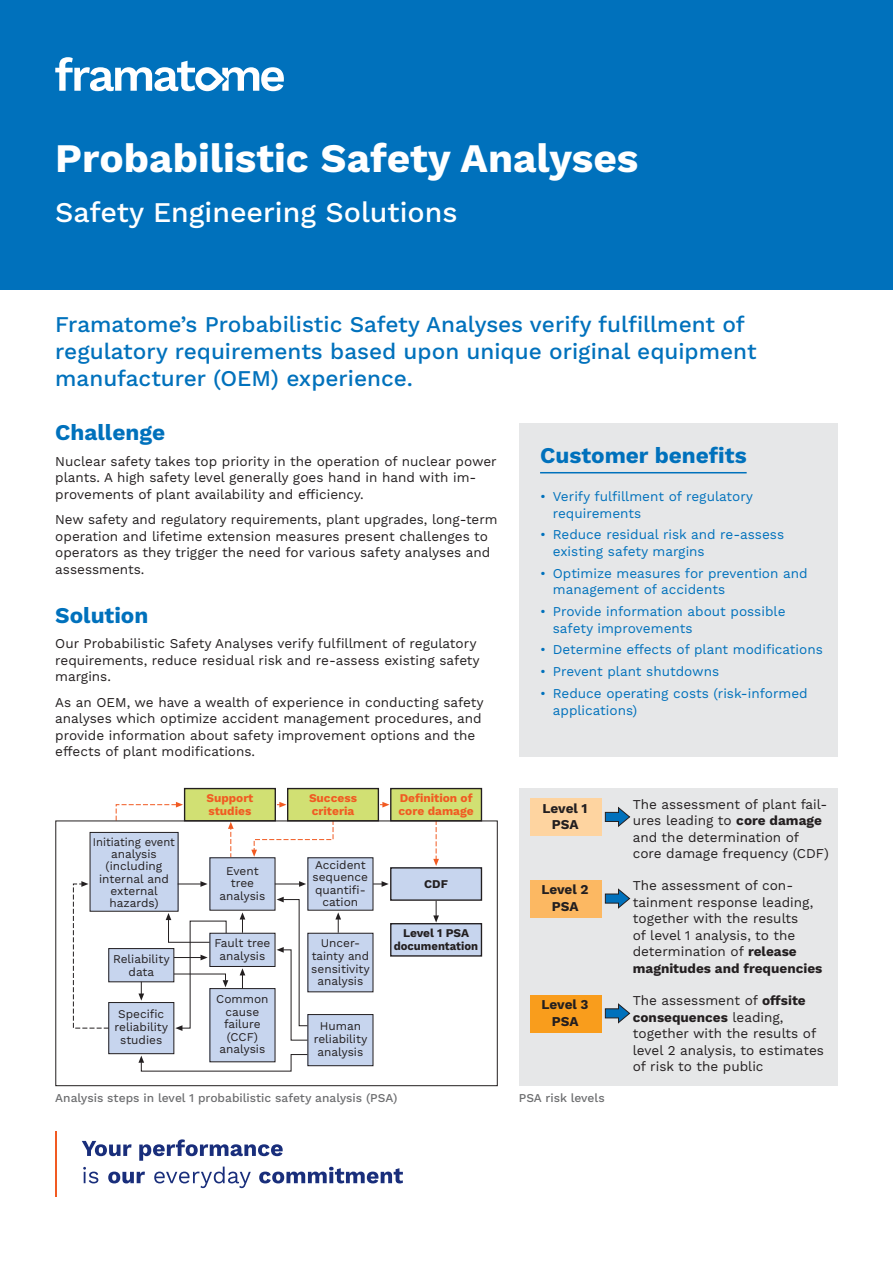
<style>
.page{position:relative;width:893px;height:1263px;background:#fff}
.page>*{position:absolute;margin:0;border:0;box-sizing:border-box;transform-origin:0 0}
.t1{font:700 40.5px "Work Sans";color:#fff}
.t2{font:500 28.5px "Work Sans";color:#fff}
.t3{font:500 22.5px/27px "Work Sans";color:#0071bc}
.t4{font:700 22.5px "Work Sans";color:#0071bc}
.t5{font:13.5px/16.5px "Work Sans";color:#231f20}
.t6{font:13.5px/16.5px "Work Sans";color:#0071bc}
.t7{font:700 13.5px/16.5px "Work Sans";letter-spacing:-.005em;color:#231f20;text-align:center}
.t8{font:500 12px "Work Sans";color:#6d6e70}
.t9{font:11.85px/12.5px "Work Sans";color:#231f20;text-align:center}
.t10{font:11.85px/12.1px "Work Sans";color:#231f20;text-align:center;scale:.95 1}
.t11{font:700 11.85px/12.8px "Work Sans";color:#f15a22}
.t12{font:700 11.85px/12.8px "Work Sans";color:#231f20;text-align:center}
.s1{font-weight:700}
</style>
<div class="page">
<div style="left:519px;top:788px;width:319px;height:298px;background:#e6e7e8"></div>
<div style="left:530px;top:799px;width:72px;height:37px;background:#fed4a0"></div>
<div style="left:519px;top:423px;width:319px;height:334px;background:#e6e7e8"></div>
<div style="left:0;top:0;width:893px;height:289px;background:#0071bc"></div>
<svg style="left:55px;top:57px;width:229px;height:34px"></svg>
<div style="left:530px;top:880px;width:72px;height:38px;background:#fcb862"></div>
<div style="left:530px;top:995px;width:72px;height:38px;background:#f99d1c"></div>
<svg style="left:82px;top:1141px;width:50px;height:15px"></svg>
<svg style="left:139px;top:1139px;width:144px;height:22px"></svg>
<svg style="left:83px;top:1167px;width:15px;height:16px"></svg>
<svg style="left:108px;top:1172px;width:37px;height:11px"></svg>
<svg style="left:154px;top:1167px;width:97px;height:21px"></svg>
<svg style="left:259px;top:1167px;width:144px;height:16px"></svg>
<hr style="left:55px;top:1131px;width:2px;height:66px;background:#f15a22">
<hr style="left:540px;top:472px;width:207px;height:1px;background:#0071bc">
<svg style="left:228px;top:822px;width:6px;height:35px"></svg>
<svg style="left:251px;top:822px;width:83px;height:35px"></svg>
<svg style="left:433px;top:822px;width:6px;height:44px"></svg>
<svg style="left:380px;top:802px;width:9px;height:6px"></svg>
<svg style="left:277px;top:802px;width:9px;height:6px"></svg>
<div style="left:90px;top:832px;width:88px;height:79px;background:#c7d5ee"></div>
<div style="left:90px;top:832px;width:89px;height:80px;border:1px solid #231f20"></div>
<div style="left:210px;top:858px;width:65px;height:52px;background:#c7d5ee"></div>
<div style="left:308px;top:858px;width:65px;height:52px;background:#c7d5ee"></div>
<div style="left:210px;top:933px;width:65px;height:33px;background:#c7d5ee"></div>
<div style="left:209px;top:933px;width:66px;height:34px;border:1px solid #231f20"></div>
<div style="left:308px;top:933px;width:65px;height:59px;background:#c7d5ee"></div>
<div style="left:307px;top:933px;width:66px;height:59px;border:1px solid #231f20"></div>
<div style="left:210px;top:989px;width:65px;height:73px;background:#c7d5ee"></div>
<div style="left:209px;top:988px;width:66px;height:74px;border:1px solid #231f20"></div>
<div style="left:308px;top:1015px;width:65px;height:51px;background:#c7d5ee"></div>
<div style="left:307px;top:1014px;width:66px;height:52px;border:1px solid #231f20"></div>
<div style="left:109px;top:949px;width:65px;height:33px;background:#c7d5ee"></div>
<div style="left:108px;top:948px;width:66px;height:34px;border:1px solid #231f20"></div>
<div style="left:109px;top:1003px;width:65px;height:51px;background:#c7d5ee"></div>
<div style="left:108px;top:1002px;width:66px;height:52px;border:1px solid #231f20"></div>
<div style="left:391px;top:868px;width:90px;height:32px;background:#c7d5ee"></div>
<div style="left:390px;top:867px;width:92px;height:34px;border:1px solid #231f20"></div>
<div style="left:391px;top:924px;width:90px;height:32px;background:#c7d5ee"></div>
<div style="left:390px;top:923px;width:92px;height:34px;border:1px solid #231f20"></div>
<div style="left:391px;top:789px;width:90px;height:32px;background:#d1e073"></div>
<div style="left:390px;top:788px;width:92px;height:33px;border:1px solid #231f20"></div>
<div style="left:288px;top:789px;width:90px;height:32px;background:#d1e073"></div>
<div style="left:287px;top:788px;width:92px;height:33px;border:1px solid #231f20"></div>
<div style="left:185px;top:789px;width:90px;height:32px;background:#d1e073"></div>
<div style="left:184px;top:788px;width:92px;height:33px;border:1px solid #231f20"></div>
<svg style="left:275px;top:881px;width:31px;height:6px"></svg>
<svg style="left:178px;top:881px;width:30px;height:6px"></svg>
<svg style="left:373px;top:881px;width:16px;height:6px"></svg>
<svg style="left:240px;top:912px;width:5px;height:21px"></svg>
<svg style="left:240px;top:968px;width:5px;height:21px"></svg>
<svg style="left:138px;top:982px;width:6px;height:19px"></svg>
<svg style="left:335px;top:912px;width:6px;height:21px"></svg>
<svg style="left:433px;top:901px;width:6px;height:22px"></svg>
<svg style="left:277px;top:897px;width:31px;height:144px"></svg>
<svg style="left:138px;top:1054px;width:170px;height:18px"></svg>
<svg style="left:166px;top:913px;width:62px;height:118px"></svg>
<svg style="left:72px;top:881px;width:38px;height:148px"></svg>
<svg style="left:115px;top:802px;width:68px;height:18px"></svg>
<div style="left:55px;top:820px;width:443px;height:266px;border:1px solid #231f20"></div>
<svg style="left:605px;top:807px;width:25px;height:20px"></svg>
<svg style="left:605px;top:889px;width:25px;height:20px"></svg>
<svg style="left:605px;top:1003px;width:25px;height:20px"></svg>
<h1 class="t1" style="left:55px;top:143px;width:585px">Probabilistic Safety Analyses</h1>
<h2 class="t2" style="left:55px;top:201px;width:404px">Safety Engineering Solutions</h2>
<h3 class="t3" style="left:55px;top:312px;width:703px">Framatome’s Probabilistic Safety Analyses verify fulfillment of regulatory requirements based upon unique original equipment manufacturer (OEM) experience.</h3>
<h3 class="t4" style="left:55px;top:424px;width:111px">Challenge</h3>
<p class="t5" style="left:55px;top:454px;width:443px">Nuclear safety takes top priority in the operation of nuclear power plants. A high safety level generally goes hand in hand with im&shy;provements of plant availability and efficiency.</p>
<p class="t5" style="left:55px;top:513px;width:444px">New safety and regulatory requirements, plant upgrades, long-term operation and lifetime extension measures present challenges to operators as they trigger the need for various safety analyses and assessments.</p>
<h3 class="t4" style="left:55px;top:607px;width:95px">Solution</h3>
<p class="t5" style="left:55px;top:637px;width:426px">Our Probabilistic Safety Analyses verify fulfillment of regulatory requirements, reduce residual risk and re-assess existing safety margins.</p>
<p class="t5" style="left:55px;top:695px;width:430px">As an OEM, we have a wealth of experience in conducting safety analyses which optimize accident management procedures, and provide information about safety improvement options and the effects of plant modifications.</p>
<h3 class="t4" style="left:540px;top:447px;width:208px">Customer benefits</h3>
<p class="t6" style="left:553px;top:489px;width:202px;text-indent:-13px">• Verify fulfillment of regulatory requirements</p>
<p class="t6" style="left:553px;top:528px;width:233px;text-indent:-13px">• Reduce residual risk and re-assess existing safety margins</p>
<p class="t6" style="left:553px;top:566px;width:256px;text-indent:-13px">• Optimize measures for prevention and management of accidents</p>
<p class="t6" style="left:553px;top:604px;width:234px;text-indent:-13px">• Provide information about possible safety improvements</p>
<p class="t6" style="left:540px;top:643px;width:284px">• Determine effects of plant modifications</p>
<p class="t6" style="left:540px;top:665px;width:181px">• Prevent plant shutdowns</p>
<p class="t6" style="left:553px;top:686px;width:256px;text-indent:-13px">• Reduce operating costs (risk-informed applications)</p>
<p class="t11" style="left:206px;top:793px;width:49px">Support studies</p>
<p class="t11" style="left:309px;top:793px;width:49px">Success criteria</p>
<p class="t10" style="left:93px;top:837px;width:88px">Initiating event analysis (including internal and external hazards)</p>
<p class="t9" style="left:219px;top:866px;width:47px">Event tree analysis</p>
<p class="t9" style="left:214px;top:938px;width:58px">Fault tree</p>
<p class="t9" style="left:113px;top:954px;width:58px">Reliability</p>
<p class="t9" style="left:219px;top:951px;width:47px">analysis</p>
<p class="t9" style="left:129px;top:966px;width:27px">data</p>
<p class="t9" style="left:216px;top:994px;width:54px">Common cause failure (CCF) analysis</p>
<p class="t9" style="left:115px;top:1009px;width:55px">Specific reliability studies</p>
<p class="t9" style="left:312px;top:860px;width:57px">Accident sequence quantifi&shy;cation</p>
<p class="t9" style="left:311px;top:938px;width:60px">Uncer&shy;tainty and sensitivity analysis</p>
<p class="t9" style="left:314px;top:1021px;width:55px">Human reliability analysis</p>
<p class="t11" style="left:398px;top:793px;width:77px">Definition of core damage</p>
<p class="t12" style="left:424px;top:879px;width:25px">CDF</p>
<p class="t12" style="left:394px;top:927px;width:86px">Level 1 PSA documentation</p>
<p class="t7" style="left:543px;top:801px;width:46px">Level 1<br>PSA</p>
<p class="t7" style="left:541px;top:882px;width:49px">Level 2<br>PSA</p>
<p class="t7" style="left:541px;top:997px;width:49px">Level 3<br>PSA</p>
<p class="t8" style="left:55px;top:1093px;width:344px">Analysis steps in level 1 probabilistic safety analysis (PSA)</p>
<p class="t8" style="left:519px;top:1093px;width:87px">PSA risk levels</p>
<p class="t5" style="left:633px;top:797px;width:198px">The assessment of plant fail&shy;ures leading to <span class="s1">core damage </span>and the determination of core damage frequency (CDF)</p>
<p class="t5" style="left:633px;top:879px;width:191px">The assessment of con&shy;tainment response leading, together with the results<br>of level 1 analysis, to the determination of <span class="s1">release magnitudes and frequencies</span></p>
<p class="t5" style="left:633px;top:994px;width:193px">The assessment of <span class="s1">offsite consequences</span> leading, together with the results of level 2 analysis, to estimates of risk to the public</p>
</div>
